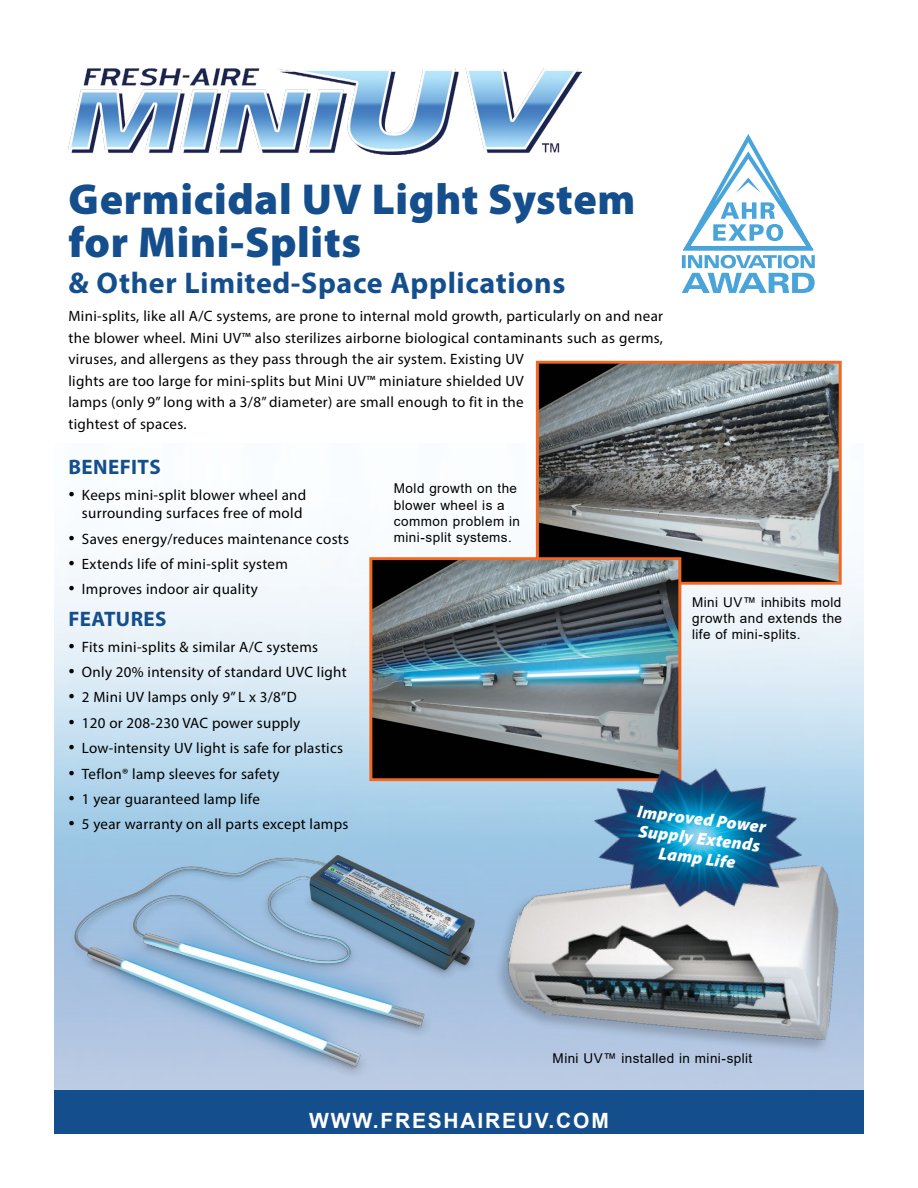
<style>
.page{position:relative;width:918px;height:1188px;background:#fff}
.page>*{position:absolute;margin:0;border:0;box-sizing:border-box;transform-origin:0 0}
.t1{font:900 43.5px/42.6px "Myriad Pro";letter-spacing:.015em;color:#144e8c}
.t2{font:700 30px "Myriad Pro";letter-spacing:.02em;color:#144e8c}
.t3{font:700 21px "Arial";letter-spacing:.085em;color:#fff}
.t4{font:700 21px "Myriad Pro";letter-spacing:.02em;color:#144e8c}
.t5{font:italic 900 17.4px/19.6px "Myriad Pro";color:#fff;text-align:center}
.t6{font:15px/21.6px "Myriad Pro";letter-spacing:.02em;color:#000}
.t7{font:13.5px/16.2px "Arial";letter-spacing:.03em;color:#000}
.s1{font-family:"Times New Roman";font-size:18px}
</style>
<div class="page">
<img style="left:54px;top:444px;width:810px;height:647px">
<img style="left:540px;top:365px;width:298px;height:216px">
<div style="left:536px;top:361px;width:306px;height:224px;border:3px solid #f26722"></div>
<div style="left:54px;top:1091px;width:810px;height:43px;background:#144e8c"></div>
<img style="left:68px;top:68px;width:513px;height:87px">
<img style="left:497px;top:856px;width:349px;height:206px">
<img style="left:373px;top:561px;width:304px;height:216px">
<div style="left:369px;top:557px;width:312px;height:224px;border:3px solid #f26722"></div>
<img style="left:68px;top:856px;width:410px;height:223px">
<svg style="left:682px;top:134px;width:133px;height:159px"></svg>
<img style="left:580px;top:745px;width:236px;height:185px">
<h1 class="t1" style="left:68px;top:179px;width:568px">Germicidal UV Light System for Mini-Splits</h1>
<h2 class="t2" style="left:68px;top:263px;width:498px">&amp; Other Limited-Space Applications</h2>
<p class="t6" style="left:68px;top:305px;width:596px">Mini-splits, like all A/C systems, are prone to internal mold growth, particularly on and near the blower wheel. Mini UV™ also sterilizes airborne biological contaminants such as germs, viruses, and allergens as they pass through the air system. Existing UV<br>lights are too large for mini-splits but Mini UV™ miniature shielded UV<br>lamps (only 9” long with a 3/8” diameter) are small enough to fit in the<br>tightest of spaces.</p>
<h3 class="t4" style="left:68px;top:454px;width:94px">BENEFITS</h3>
<p class="t6" style="left:68px;top:485px;width:239px;line-height:18.6px;text-align:right"><span class="s1">•</span> Keeps mini-split blower wheel and surrounding surfaces free of mold</p>
<p class="t6" style="left:68px;top:528px;width:282px"><span class="s1">•</span> Saves energy/reduces maintenance costs</p>
<p class="t6" style="left:68px;top:553px;width:221px"><span class="s1">•</span> Extends life of mini-split system</p>
<p class="t6" style="left:68px;top:578px;width:191px"><span class="s1">•</span> Improves indoor air quality</p>
<h3 class="t4" style="left:68px;top:606px;width:100px">FEATURES</h3>
<p class="t6" style="left:68px;top:636px;width:251px"><span class="s1">•</span> Fits mini-splits &amp; similar A/C systems</p>
<p class="t6" style="left:68px;top:661px;width:280px"><span class="s1">•</span> Only 20% intensity of standard UVC light</p>
<p class="t6" style="left:68px;top:686px;width:230px"><span class="s1">•</span> 2 Mini UV lamps only 9” L x 3/8”D</p>
<p class="t6" style="left:68px;top:712px;width:233px"><span class="s1">•</span> 120 or 208-230 VAC power supply</p>
<p class="t6" style="left:68px;top:737px;width:276px"><span class="s1">•</span> Low-intensity UV light is safe for plastics</p>
<p class="t6" style="left:68px;top:762px;width:213px"><span class="s1">•</span> Teflon® lamp sleeves for safety</p>
<p class="t6" style="left:68px;top:788px;width:193px"><span class="s1">•</span> 1 year guaranteed lamp life</p>
<p class="t6" style="left:68px;top:813px;width:282px"><span class="s1">•</span> 5 year warranty on all parts except lamps</p>
<p class="t7" style="left:394px;top:481px;width:128px">Mold growth on the blower wheel is a common problem in mini-split systems.</p>
<p class="t7" style="left:692px;top:594px;width:151px;text-align:justify">Mini UV™ inhibits mold growth and extends the life of mini-splits.</p>
<p class="t5" style="left:639px;top:802px;width:131px;rotate:7deg">Improved Power<br>Supply Extends<br>Lamp Life</p>
<p class="t7" style="left:553px;top:1050px;width:201px">Mini UV™ installed in mini-split</p>
<h3 class="t3" style="left:309px;top:1106px;width:301px">WWW.FRESHAIREUV.COM</h3>
</div>
